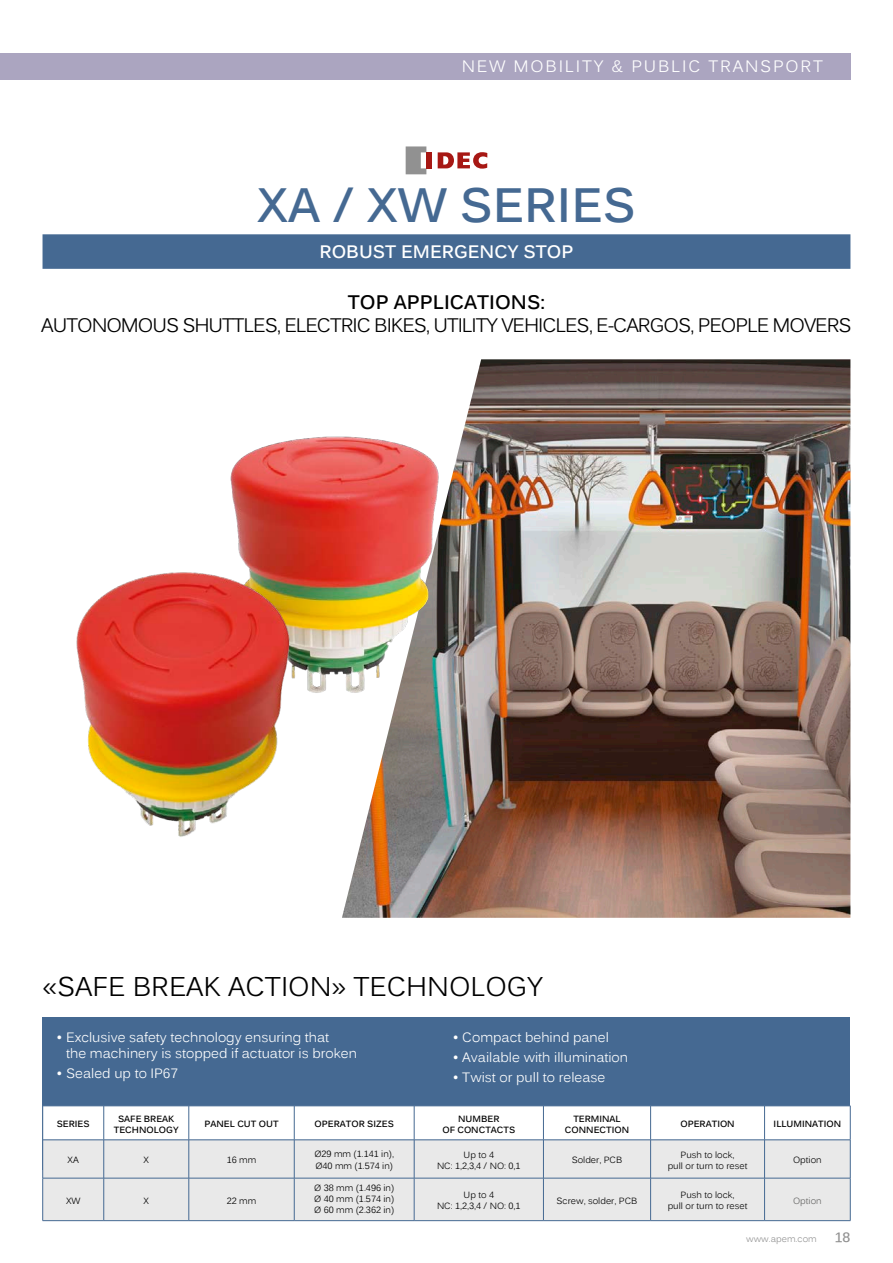
<style>
.page{position:relative;width:893px;height:1263px;background:#fff}
.page>*{position:absolute;margin:0;border:0;box-sizing:border-box;transform-origin:0 0}
.t1{font:700 48px "Kalinga";color:#456992}
.t2{font:27px "Kalinga";color:#000}
.categorie{font:19.5px/23.1px "Kalinga";letter-spacing:-.05em;color:#000;text-align:center}
.categorie-2{font:700 18px "Kalinga";color:#fff}
.titre_corpo{font:16.5px "Kalinga";letter-spacing:.11em;color:#fff}
.t3{font:13.5px/16.2px "Kalinga";color:#fff}
.t4{font:700 13.5px "Kalinga";color:#919191}
.t5{font:9px/10.8px "Kalinga";color:#000;text-align:center}
.t6{font:700 9px/10.8px "Kalinga";color:#000;text-align:center}
.t7{font:9px "Kalinga";color:#919191}
.t8{font:9px "Kalinga";color:#636362}
.s1{font-weight:700}
</style>
<div class="page">
<div style="left:0;top:53px;width:850px;height:26px;background:#aba5c0"></div>
<img style="left:342px;top:359px;width:508px;height:559px">
<div style="left:43px;top:1017px;width:807px;height:153px;background:#456992"></div>
<div style="left:43px;top:234px;width:807px;height:35px;background:#456992"></div>
<img style="left:230px;top:417px;width:252px;height:298px">
<img style="left:76px;top:556px;width:237px;height:281px">
<svg style="left:43px;top:1106px;width:807px;height:114px;background:#ededee"></svg>
<hr style="left:42px;top:1106px;width:1px;height:34px;background:#456992">
<hr style="left:103px;top:1106px;width:1px;height:34px;background:#456992">
<hr style="left:189px;top:1106px;width:1px;height:34px;background:#456992">
<hr style="left:294px;top:1106px;width:1px;height:34px;background:#456992">
<hr style="left:414px;top:1106px;width:1px;height:34px;background:#456992">
<hr style="left:543px;top:1106px;width:1px;height:34px;background:#456992">
<hr style="left:650px;top:1106px;width:1px;height:34px;background:#456992">
<hr style="left:764px;top:1106px;width:1px;height:34px;background:#456992">
<hr style="left:850px;top:1106px;width:1px;height:34px;background:#456992">
<hr style="left:43px;top:1139px;width:61px;height:1px;background:#456992">
<hr style="left:42px;top:1140px;width:1px;height:38px;background:#456992">
<hr style="left:104px;top:1139px;width:85px;height:1px;background:#456992">
<hr style="left:103px;top:1140px;width:1px;height:38px;background:#456992">
<hr style="left:189px;top:1139px;width:105px;height:1px;background:#456992">
<hr style="left:189px;top:1140px;width:1px;height:38px;background:#456992">
<hr style="left:294px;top:1139px;width:120px;height:1px;background:#456992">
<hr style="left:294px;top:1140px;width:1px;height:38px;background:#456992">
<hr style="left:414px;top:1139px;width:129px;height:1px;background:#456992">
<hr style="left:414px;top:1140px;width:1px;height:38px;background:#456992">
<hr style="left:543px;top:1139px;width:108px;height:1px;background:#456992">
<hr style="left:543px;top:1140px;width:1px;height:38px;background:#456992">
<hr style="left:651px;top:1139px;width:114px;height:1px;background:#456992">
<hr style="left:650px;top:1140px;width:1px;height:38px;background:#456992">
<hr style="left:765px;top:1139px;width:85px;height:1px;background:#456992">
<hr style="left:764px;top:1140px;width:1px;height:38px;background:#456992">
<hr style="left:850px;top:1140px;width:1px;height:38px;background:#456992">
<hr style="left:43px;top:1178px;width:61px;height:1px;background:#456992">
<hr style="left:42px;top:1178px;width:1px;height:42px;background:#456992">
<hr style="left:43px;top:1220px;width:61px;height:1px;background:#456992">
<hr style="left:104px;top:1178px;width:85px;height:1px;background:#456992">
<hr style="left:103px;top:1178px;width:1px;height:42px;background:#456992">
<hr style="left:104px;top:1220px;width:85px;height:1px;background:#456992">
<hr style="left:189px;top:1178px;width:105px;height:1px;background:#456992">
<hr style="left:189px;top:1178px;width:1px;height:42px;background:#456992">
<hr style="left:189px;top:1220px;width:105px;height:1px;background:#456992">
<hr style="left:294px;top:1178px;width:120px;height:1px;background:#456992">
<hr style="left:294px;top:1178px;width:1px;height:42px;background:#456992">
<hr style="left:294px;top:1220px;width:120px;height:1px;background:#456992">
<hr style="left:414px;top:1178px;width:129px;height:1px;background:#456992">
<hr style="left:414px;top:1178px;width:1px;height:42px;background:#456992">
<hr style="left:414px;top:1220px;width:129px;height:1px;background:#456992">
<hr style="left:543px;top:1178px;width:108px;height:1px;background:#456992">
<hr style="left:543px;top:1178px;width:1px;height:42px;background:#456992">
<hr style="left:651px;top:1178px;width:114px;height:1px;background:#456992">
<hr style="left:650px;top:1178px;width:1px;height:42px;background:#456992">
<hr style="left:765px;top:1178px;width:85px;height:1px;background:#456992">
<hr style="left:764px;top:1178px;width:1px;height:42px;background:#456992">
<hr style="left:850px;top:1178px;width:1px;height:42px;background:#456992">
<hr style="left:543px;top:1220px;width:108px;height:1px;background:#456992">
<hr style="left:651px;top:1220px;width:114px;height:1px;background:#456992">
<hr style="left:765px;top:1220px;width:85px;height:1px;background:#456992">
<svg style="left:406px;top:146px;width:20px;height:28px"></svg>
<div style="left:426px;top:152px;width:6px;height:16px;background:#a71814"></div>
<svg style="left:438px;top:152px;width:49px;height:17px"></svg>
<p class="titre_corpo" style="left:462px;top:55px;width:363px">NEW MOBILITY &amp; PUBLIC TRANSPORT</p>
<p class="t1" style="left:257px;top:174px;width:380px">XA / XW SERIES</p>
<p class="categorie-2" style="left:319px;top:240px;width:256px">ROBUST EMERGENCY STOP</p>
<p class="categorie" style="left:41px;top:292px;width:812px"><span class="s1">TOP APPLICATIONS:<br></span>AUTONOMOUS SHUTTLES, ELECTRIC BIKES, UTILITY VEHICLES, E-CARGOS, PEOPLE MOVERS</p>
<p class="t2" style="left:43px;top:969px;width:502px">«SAFE BREAK ACTION» TECHNOLOGY</p>
<p class="t3" style="left:66px;top:1030px;width:292px;text-indent:-10px">• Exclusive safety technology ensuring that<br>the machinery is stopped if actuator is broken</p>
<p class="t3" style="left:57px;top:1066px;width:123px">• Sealed up to IP67</p>
<p class="t3" style="left:453px;top:1030px;width:158px">• Compact behind panel</p>
<p class="t3" style="left:453px;top:1050px;width:177px">• Available with illumination</p>
<p class="t3" style="left:453px;top:1071px;width:154px">• Twist or pull to release</p>
<p class="t6" style="left:57px;top:1119px;width:34px">SERIES</p>
<p class="t6" style="left:114px;top:1114px;width:66px">SAFE BREAK<br>TECHNOLOGY</p>
<p class="t6" style="left:205px;top:1119px;width:76px">PANEL CUT OUT</p>
<p class="t6" style="left:315px;top:1119px;width:81px">OPERATOR SIZES</p>
<p class="t6" style="left:442px;top:1114px;width:74px">NUMBER<br>OF CONCTACTS</p>
<p class="t6" style="left:565px;top:1114px;width:66px">TERMINAL<br>CONNECTION</p>
<p class="t6" style="left:680px;top:1119px;width:56px">OPERATION</p>
<p class="t6" style="left:774px;top:1119px;width:69px">ILLUMINATION</p>
<p class="t5" style="left:68px;top:1156px;width:13px">XA</p>
<p class="t5" style="left:144px;top:1156px;width:7px">X</p>
<p class="t5" style="left:227px;top:1156px;width:31px">16 mm</p>
<p class="t5" style="left:314px;top:1149px;width:81px;line-height:12px;text-align:left">Ø29 mm (1.141 in),<br>Ø40 mm (1.574 in)</p>
<p class="t5" style="left:464px;top:1150px;width:32px">Up to 4</p>
<p class="t5" style="left:572px;top:1156px;width:52px">Solder, PCB</p>
<p class="t5" style="left:668px;top:1150px;width:81px">Push to lock,<br>pull or turn to reset</p>
<p class="t5" style="left:793px;top:1156px;width:30px">Option</p>
<p class="t5" style="left:437px;top:1161px;width:85px">NC: 1,2,3,4 / NO: 0,1</p>
<p class="t5" style="left:66px;top:1196px;width:16px">XW</p>
<p class="t5" style="left:144px;top:1196px;width:7px">X</p>
<p class="t5" style="left:227px;top:1196px;width:31px">22 mm</p>
<p class="t5" style="left:314px;top:1183px;width:82px">Ø 38 mm (1.496 in)</p>
<p class="t5" style="left:314px;top:1194px;width:82px">Ø 40 mm (1.574 in)</p>
<p class="t5" style="left:314px;top:1205px;width:82px">Ø 60 mm (2.362 in)</p>
<p class="t5" style="left:464px;top:1191px;width:32px">Up to 4</p>
<p class="t5" style="left:437px;top:1201px;width:85px">NC: 1,2,3,4 / NO: 0,1</p>
<p class="t5" style="left:557px;top:1196px;width:82px">Screw, solder, PCB</p>
<p class="t5" style="left:668px;top:1191px;width:81px">Push to lock,<br>pull or turn to reset</p>
<p class="t8" style="left:793px;top:1195px;width:30px">Option</p>
<p class="t7" style="left:746px;top:1233px;width:72px">www.apem.com</p>
<h3 class="t4" style="left:835px;top:1229px;width:17px">18</h3>
</div>
